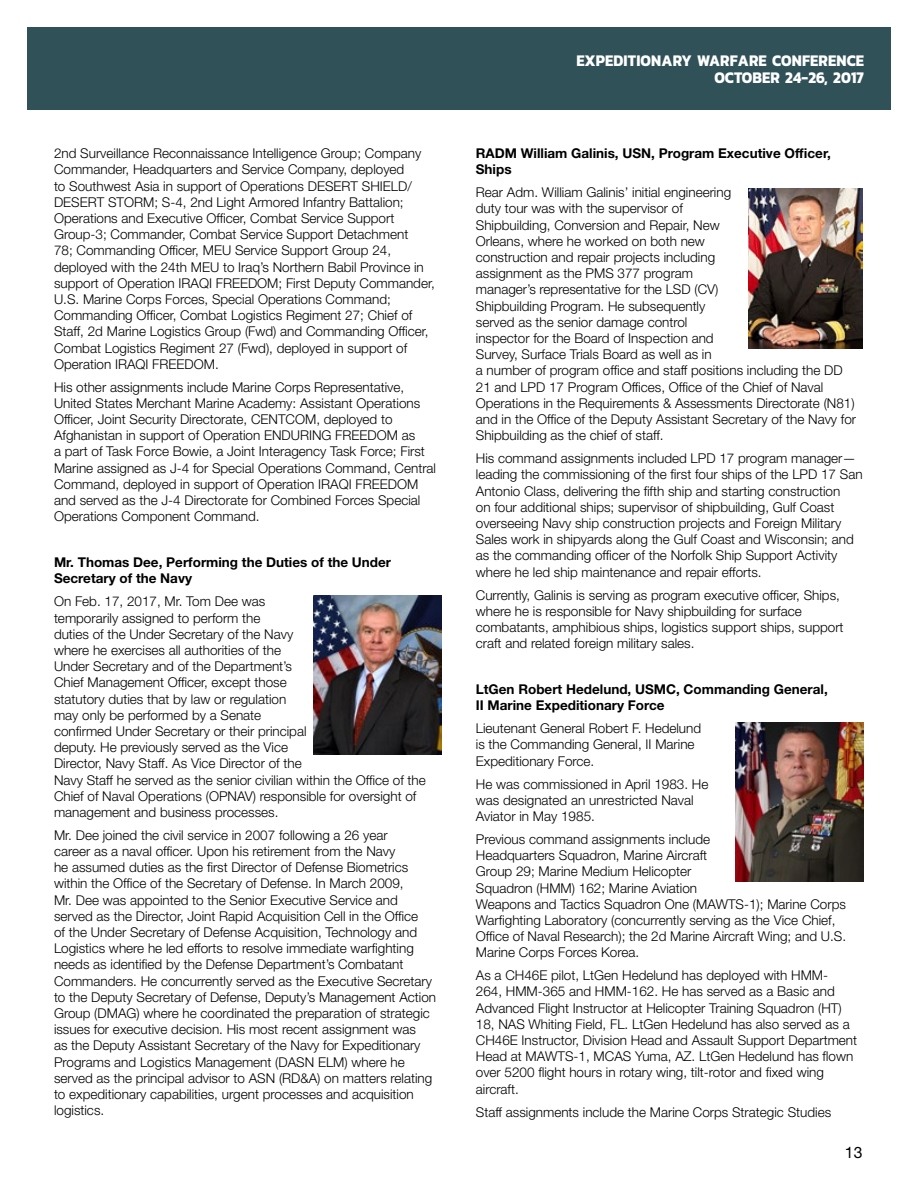
<style>
.page{position:relative;width:918px;height:1188px;background:#fff}
.page>*{position:absolute;margin:0;border:0;box-sizing:border-box;transform-origin:0 0}
.t1{font:700 16.5px/16.5px "Kanit";letter-spacing:.01em;color:#fff;text-align:right;scale:.9 1}
.t2{font:15.75px "Helvetica Neue LT Std";color:#000}
.t3{font:300 13.5px/16.2px "Helvetica Neue LT Std";color:#000}
.t4{font:700 13.5px/16.2px "Helvetica Neue LT Std";color:#000}
</style>
<div class="page">
<div style="left:27px;top:27px;width:864px;height:83px;background:#305158"></div>
<img style="left:314px;top:595px;width:127px;height:160px">
<img style="left:749px;top:188px;width:114px;height:160px">
<img style="left:735px;top:722px;width:128px;height:160px">
<p class="t3" style="left:54px;top:145px;width:382px">2nd Surveillance Reconnaissance Intelligence Group; Company Commander, Headquarters and Service Company, deployed<br>to Southwest Asia in support of Operations DESERT SHIELD/ DESERT STORM; S-4, 2nd Light Armored Infantry Battalion; Operations and Executive Officer, Combat Service Support Group-3; Commander, Combat Service Support Detachment<br>78; Commanding Officer, MEU Service Support Group 24, deployed with the 24th MEU to Iraq’s Northern Babil Province in support of Operation IRAQI FREEDOM; First Deputy Commander, U.S. Marine Corps Forces, Special Operations Command; Commanding Officer, Combat Logistics Regiment 27; Chief of Staff, 2d Marine Logistics Group (Fwd) and Commanding Officer, Combat Logistics Regiment 27 (Fwd), deployed in support of Operation IRAQI FREEDOM.</p>
<p class="t3" style="left:54px;top:379px;width:384px">His other assignments include Marine Corps Representative, United States Merchant Marine Academy: Assistant Operations Officer, Joint Security Directorate, CENTCOM, deployed to Afghanistan in support of Operation ENDURING FREEDOM as<br>a part of Task Force Bowie, a Joint Interagency Task Force; First Marine assigned as J-4 for Special Operations Command, Central Command, deployed in support of Operation IRAQI FREEDOM and served as the J-4 Directorate for Combined Forces Special Operations Component Command.</p>
<p class="t4" style="left:54px;top:554px;width:339px">Mr. Thomas Dee, Performing the Duties of the Under<br>Secretary of the Navy</p>
<p class="t3" style="left:54px;top:593px;width:373px">On Feb. 17, 2017, Mr. Tom Dee was<br>temporarily assigned to perform the<br>duties of the Under Secretary of the Navy<br>where he exercises all authorities of the<br>Under Secretary and of the Department’s<br>Chief Management Officer, except those<br>statutory duties that by law or regulation<br>may only be performed by a Senate<br>confirmed Under Secretary or their principal<br>deputy. He previously served as the Vice<br>Director, Navy Staff. As Vice Director of the<br>Navy Staff he served as the senior civilian within the Office of the Chief of Naval Operations (OPNAV) responsible for oversight of management and business processes.</p>
<p class="t3" style="left:54px;top:827px;width:384px">Mr. Dee joined the civil service in 2007 following a 26 year<br>career as a naval officer. Upon his retirement from the Navy<br>he assumed duties as the first Director of Defense Biometrics within the Office of the Secretary of Defense. In March 2009,<br>Mr. Dee was appointed to the Senior Executive Service and served as the Director, Joint Rapid Acquisition Cell in the Office<br>of the Under Secretary of Defense Acquisition, Technology and Logistics where he led efforts to resolve immediate warfighting needs as identified by the Defense Department’s Combatant Commanders. He concurrently served as the Executive Secretary to the Deputy Secretary of Defense, Deputy’s Management Action Group (DMAG) where he coordinated the preparation of strategic issues for executive decision. His most recent assignment was<br>as the Deputy Assistant Secretary of the Navy for Expeditionary Programs and Logistics Management (DASN ELM) where he served as the principal advisor to ASN (RD&amp;A) on matters relating to expeditionary capabilities, urgent processes and acquisition logistics.</p>
<p class="t1" style="left:576px;top:52px;width:321px">EXPEDITIONARY WARFARE CONFERENCE<br>OCTOBER 24-26, 2017</p>
<p class="t4" style="left:476px;top:145px;width:356px">RADM William Galinis, USN , Program Executive Officer,<br>Ships</p>
<p class="t3" style="left:476px;top:184px;width:382px">Rear Adm. William Galinis’ initial engineering<br>duty tour was with the supervisor of<br>Shipbuilding, Conversion and Repair, New<br>Orleans, where he worked on both new<br>construction and repair projects including<br>assignment as the PMS 377 program<br>manager’s representative for the LSD (CV)<br>Shipbuilding Program. He subsequently<br>served as the senior damage control<br>inspector for the Board of Inspection and<br>Survey, Surface Trials Board as well as in<br>a number of program office and staff positions including the DD 21 and LPD 17 Program Offices, Office of the Chief of Naval Operations in the Requirements &amp; Assessments Directorate (N81) and in the Office of the Deputy Assistant Secretary of the Navy for Shipbuilding as the chief of staff.</p>
<p class="t3" style="left:476px;top:450px;width:388px">His command assignments included LPD 17 program manager— leading the commissioning of the first four ships of the LPD 17 San Antonio Class, delivering the fifth ship and starting construction<br>on four additional ships; supervisor of shipbuilding, Gulf Coast overseeing Navy ship construction projects and Foreign Military Sales work in shipyards along the Gulf Coast and Wisconsin; and as the commanding officer of the Norfolk Ship Support Activity where he led ship maintenance and repair efforts.</p>
<p class="t3" style="left:476px;top:586px;width:369px">Currently, Galinis is serving as program executive officer, Ships, where he is responsible for Navy shipbuilding for surface combatants, amphibious ships, logistics support ships, support craft and related foreign military sales.</p>
<p class="t4" style="left:476px;top:681px;width:353px">LtGen Robert Hedelund, USMC, Commanding General,<br>II Marine Expeditionary Force</p>
<p class="t3" style="left:476px;top:720px;width:227px">Lieutenant General Robert F. Hedelund is the Commanding General, II Marine<br>Expeditionary Force.</p>
<p class="t3" style="left:476px;top:775px;width:234px">He was commissioned in April 1983. He was designated an unrestricted Naval<br>Aviator in May 1985.</p>
<p class="t3" style="left:476px;top:831px;width:372px">Previous command assignments include<br>Headquarters Squadron, Marine Aircraft<br>Group 29; Marine Medium Helicopter<br>Squadron (HMM) 162; Marine Aviation<br>Weapons and Tactics Squadron One (MAWTS-1); Marine Corps Warfighting Laboratory (concurrently serving as the Vice Chief, Office of Naval Research); the 2d Marine Aircraft Wing; and U.S.<br>Marine Corps Forces Korea.</p>
<p class="t3" style="left:476px;top:967px;width:383px">As a CH46E pilot, LtGen Hedelund has deployed with HMM-264, HMM-365 and HMM-162. He has served as a Basic and Advanced Flight Instructor at Helicopter Training Squadron (HT)<br>18, NAS Whiting Field, FL. LtGen Hedelund has also served as a CH46E Instructor, Division Head and Assault Support Department Head at MAWTS-1, MCAS Yuma, AZ. LtGen Hedelund has flown over 5200 flight hours in rotary wing, tilt-rotor and fixed wing aircraft.</p>
<p class="t3" style="left:476px;top:1103px;width:357px">Staff assignments include the Marine Corps Strategic Studies</p>
<p class="t2" style="left:845px;top:1143px;width:19px">13</p>
</div>
